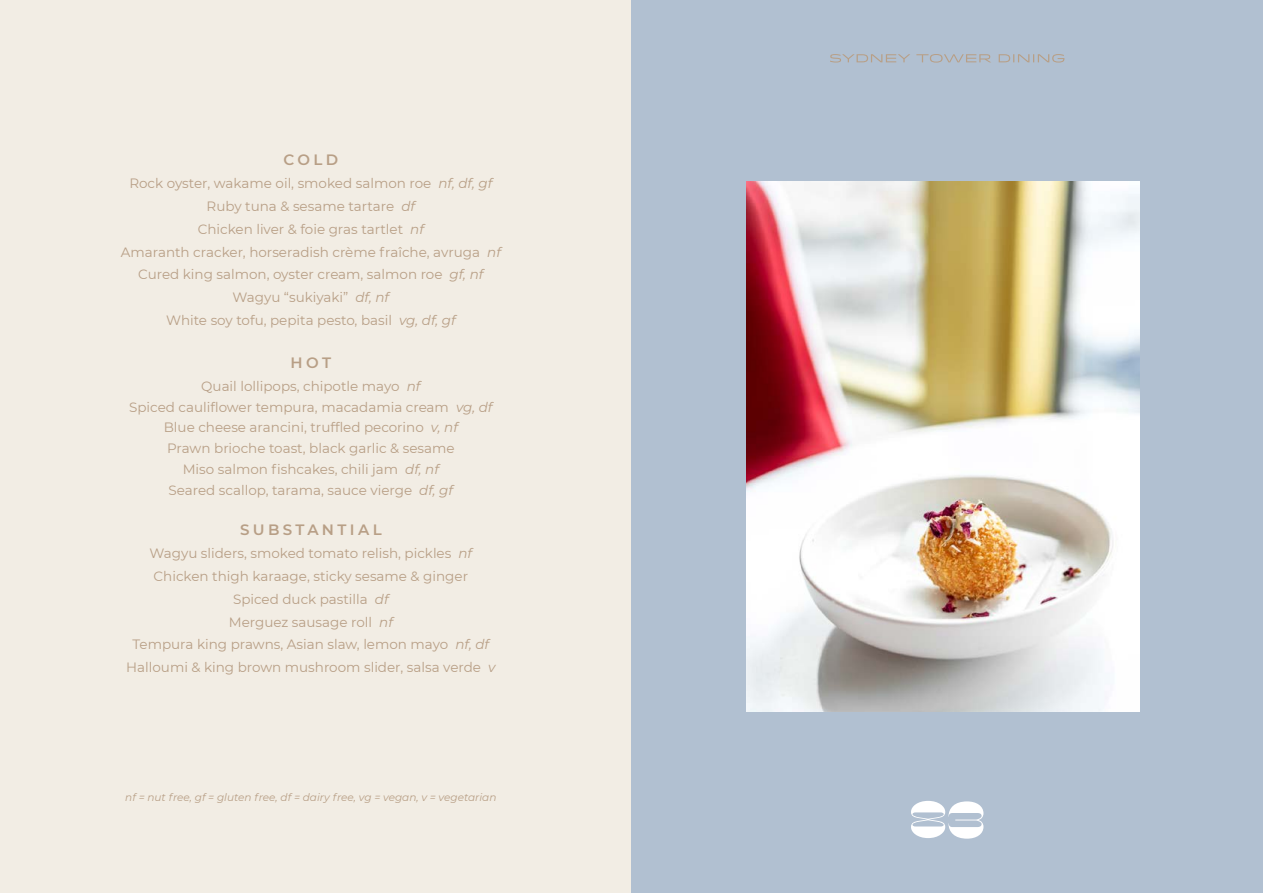
<style>
.page{position:relative;width:1263px;height:893px;background:#fff}
.page>*{position:absolute;margin:0;border:0;box-sizing:border-box;transform-origin:0 0}
.t1{font:600 15px "Montserrat";letter-spacing:.225em;color:#b89f86}
.t2{font:13.5px/23px "Montserrat";color:#b89f86;text-align:center}
.t3{font:italic 10.5px "Montserrat";color:#b89f86}
.s1{font-style:italic}
</style>
<div class="page">
<div style="left:0;top:0;width:631px;height:893px;background:#f2ede4"></div>
<div style="left:631px;top:0;width:632px;height:893px;background:#b1c0d1"></div>
<img style="left:746px;top:182px;width:394px;height:529px">
<svg style="left:911px;top:801px;width:72px;height:38px"></svg>
<svg style="left:830px;top:54px;width:234px;height:9px"></svg>
<p class="t1" style="left:283px;top:149px;width:56px">COLD</p>
<p class="t2" style="left:121px;top:171px;width:382px">Rock oyster, wakame oil, smoked salmon roe <span class="s1">nf, df, gf </span>Ruby tuna &amp; sesame tartare <span class="s1">df<br></span>Chicken liver &amp; foie gras tartlet <span class="s1">nf<br></span>Amaranth cracker, horseradish crème fraîche, avruga <span class="s1">nf </span>Cured king salmon, oyster cream, salmon roe <span class="s1">gf, nf </span>Wagyu “sukiyaki” <span class="s1">df, nf<br></span>White soy tofu, pepita pesto, basil <span class="s1">vg, df, gf</span></p>
<p class="t1" style="left:291px;top:352px;width:42px">HOT</p>
<p class="t2" style="left:129px;top:375px;width:365px;line-height:20.7px">Quail lollipops, chipotle mayo <span class="s1">nf<br></span>Spiced cauliflower tempura, macadamia cream <span class="s1">vg, df </span>Blue cheese arancini, truffled pecorino <span class="s1">v, nf<br></span>Prawn brioche toast, black garlic &amp; sesame<br>Miso salmon fishcakes, chili jam <span class="s1">df, nf<br></span>Seared scallop, tarama, sauce vierge <span class="s1">df, gf</span></p>
<p class="t1" style="left:240px;top:519px;width:143px">SUBSTANTIAL</p>
<p class="t2" style="left:126px;top:541px;width:371px">Wagyu sliders, smoked tomato relish, pickles <span class="s1">nf </span>Chicken thigh karaage, sticky sesame &amp; ginger<br>Spiced duck pastilla <span class="s1">df<br></span>Merguez sausage roll <span class="s1">nf<br></span>Tempura king prawns, Asian slaw, lemon mayo <span class="s1">nf, df </span>Halloumi &amp; king brown mushroom slider, salsa verde <span class="s1">v</span></p>
<p class="t3" style="left:125px;top:790px;width:373px">nf = nut free, gf = gluten free, df = dairy free, vg = vegan, v = vegetarian</p>
</div>
